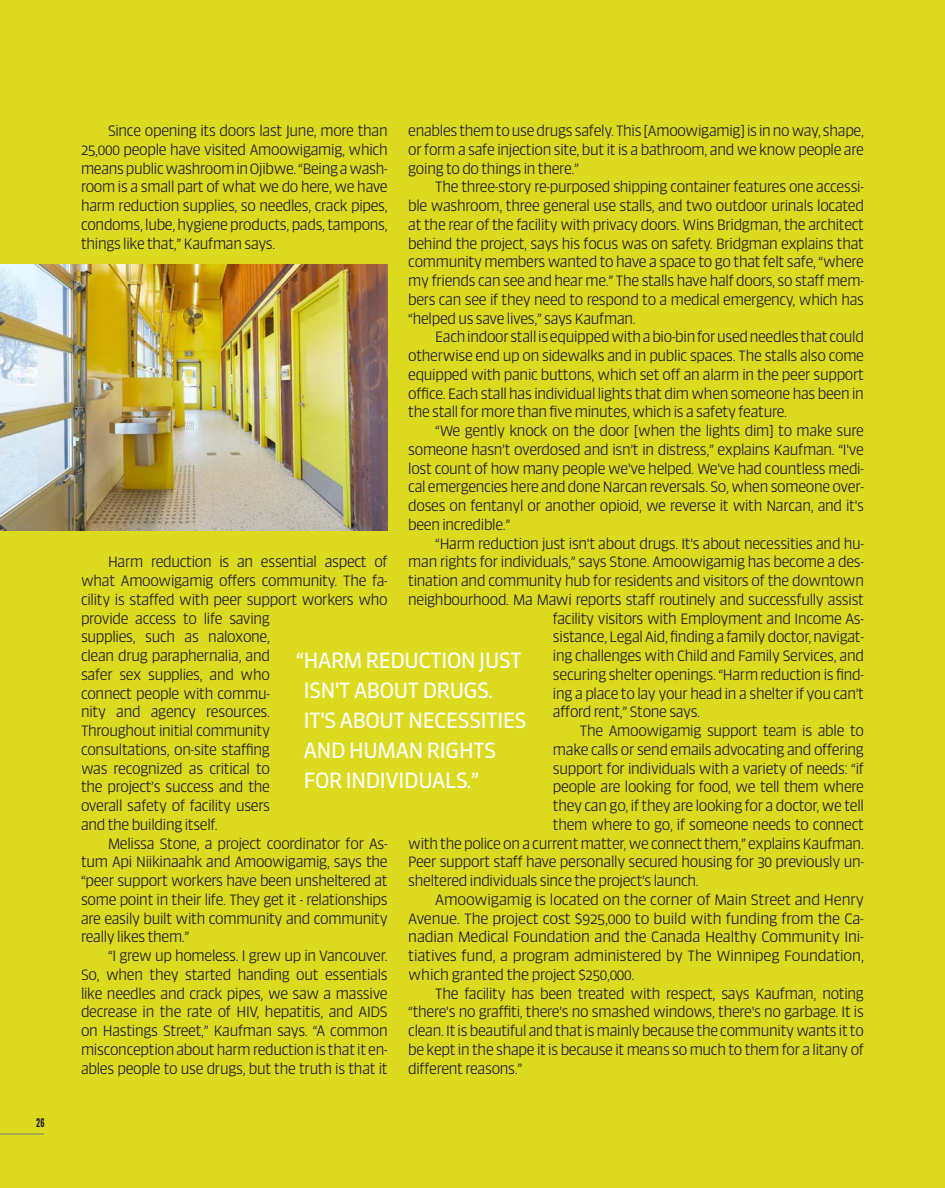
<style>
.page{position:relative;width:945px;height:1188px;background:#dcda1f}
.page>*{position:absolute;margin:0;border:0;box-sizing:border-box;transform-origin:0 0}
.Magazine_Pull_Quote{font:21px/30px "Sanuk Big Pro";letter-spacing:-.01em;color:#fff}
.Magazine_Body_Copy{font:300 14.25px/18.8px "Sanuk Big Pro";letter-spacing:-.02em;color:#231f20;text-align:justify}
.t1{font:12px "League Gothic";color:#231f20}
</style>
<div class="page">
<hr style="left:0;top:1134px;width:44px;height:1px;background:#727f79">
<img style="left:0;top:265px;width:388px;height:266px">
<p class="t1" style="left:36px;top:1116px;width:10px">26</p>
<p class="Magazine_Body_Copy" style="left:81px;top:121px;width:308px;text-indent:27px">Since opening its doors last June, more than 25,000 people have visited Amoowigamig, which means public washroom in Ojibwe. “Being a wash&shy;room is a small part of what we do here, we have harm reduction supplies, so needles, crack pipes, condoms, lube, hygiene products, pads, tampons, things like that,” Kaufman says.</p>
<p class="Magazine_Body_Copy" style="left:408px;top:121px;width:457px">enables them to use drugs safely. This [Amoowigamig] is in no way, shape, or form a safe injection site, but it is a bathroom, and we know people are going to do things in there.”</p>
<p class="Magazine_Body_Copy" style="left:408px;top:177px;width:457px;text-indent:27px">The three-story re-purposed shipping container features one accessi&shy;ble washroom, three general use stalls, and two outdoor urinals located at the rear of the facility with privacy doors. Wins Bridgman, the architect behind the project, says his focus was on safety. Bridgman explains that community members wanted to have a space to go that felt safe, “where my friends can see and hear me.” The stalls have half doors, so staff mem&shy;bers can see if they need to respond to a medical emergency, which has “helped us save lives,” says Kaufman.</p>
<p class="Magazine_Body_Copy" style="left:408px;top:327px;width:457px;text-indent:27px">Each indoor stall is equipped with a bio-bin for used needles that could otherwise end up on sidewalks and in public spaces. The stalls also come equipped with panic buttons, which set off an alarm in the peer support office. Each stall has individual lights that dim when someone has been in the stall for more than five minutes, which is a safety feature.</p>
<p class="Magazine_Body_Copy" style="left:408px;top:421px;width:457px;text-indent:27px">“We gently knock on the door [when the lights dim] to make sure someone hasn’t overdosed and isn’t in distress,” explains Kaufman. “I've lost count of how many people we've helped. We've had countless medi&shy;cal emergencies here and done Narcan reversals. So, when someone over&shy;doses on fentanyl or another opioid, we reverse it with Narcan, and it's been incredible.”</p>
<p class="Magazine_Body_Copy" style="left:435px;top:534px;width:430px">“Harm reduction just isn't about drugs. It's about necessities and hu-</p>
<p class="Magazine_Body_Copy" style="left:408px;top:552px;width:457px">man rights for individuals,” says Stone. Amoowigamig has become a des-</p>
<p class="Magazine_Body_Copy" style="left:408px;top:571px;width:457px">tination and community hub for residents and visitors of the downtown</p>
<p class="Magazine_Body_Copy" style="left:408px;top:590px;width:457px">neighbourhood. Ma Mawi reports staff routinely and successfully assist</p>
<p class="Magazine_Body_Copy" style="left:553px;top:609px;width:313px">facility visitors with Employment and Income As-</p>
<p class="Magazine_Body_Copy" style="left:553px;top:627px;width:313px">sistance, Legal Aid, finding a family doctor, navigat-</p>
<p class="Magazine_Body_Copy" style="left:553px;top:646px;width:313px">ing challenges with Child and Family Services, and</p>
<p class="Magazine_Body_Copy" style="left:553px;top:665px;width:313px">securing shelter openings. “Harm reduction is find-</p>
<p class="Magazine_Body_Copy" style="left:553px;top:684px;width:313px">ing a place to lay your head in a shelter if you can’t</p>
<p class="Magazine_Body_Copy" style="left:553px;top:702px;width:149px">afford rent,” Stone says.</p>
<p class="Magazine_Body_Copy" style="left:580px;top:721px;width:286px">The Amoowigamig support team is able to</p>
<p class="Magazine_Body_Copy" style="left:553px;top:740px;width:313px">make calls or send emails advocating and offering</p>
<p class="Magazine_Body_Copy" style="left:553px;top:759px;width:313px">support for individuals with a variety of needs: “if</p>
<p class="Magazine_Body_Copy" style="left:553px;top:777px;width:313px">people are looking for food, we tell them where</p>
<p class="Magazine_Body_Copy" style="left:553px;top:796px;width:313px">they can go, if they are looking for a doctor, we tell</p>
<p class="Magazine_Body_Copy" style="left:553px;top:815px;width:313px">them where to go, if someone needs to connect</p>
<p class="Magazine_Body_Copy" style="left:408px;top:834px;width:457px">with the police on a current matter, we connect them,” explains Kaufman.</p>
<p class="Magazine_Body_Copy" style="left:408px;top:852px;width:457px">Peer support staff have personally secured housing for 30 previously un-</p>
<p class="Magazine_Body_Copy" style="left:408px;top:871px;width:292px">sheltered individuals since the project’s launch.</p>
<p class="Magazine_Body_Copy" style="left:408px;top:890px;width:457px;text-indent:27px">Amoowigamig is located on the corner of Main Street and Henry Avenue. The project cost $925,000 to build with funding from the Ca&shy;nadian Medical Foundation and the Canada Healthy Community Ini&shy;tiatives fund, a program administered by The Winnipeg Foundation, which granted the project $250,000.</p>
<p class="Magazine_Body_Copy" style="left:408px;top:984px;width:457px;text-indent:27px">The facility has been treated with respect, says Kaufman, noting “there's no graffiti, there's no smashed windows, there's no garbage. It is clean. It is beautiful and that is mainly because the community wants it to be kept in the shape it is because it means so much to them for a litany of different reasons.”</p>
<p class="Magazine_Body_Copy" style="left:81px;top:552px;width:308px;text-align:left;text-indent:27px">Harm reduction is an essential aspect of what Amoowigamig offers community. The fa&shy;cility is staffed with peer support workers who provide access to life saving<br>supplies, such as naloxone,<br>clean drug paraphernalia, and<br>safer sex supplies, and who<br>connect people with commu-<br>nity and agency resources.<br>Throughout initial community<br>consultations, on-site staffing<br>was recognized as critical to<br>the project’s success and the<br>overall safety of facility users<br>and the building itself.</p>
<p class="Magazine_Body_Copy" style="left:81px;top:834px;width:308px;text-indent:27px">Melissa Stone, a project coordinator for As&shy;tum Api Niikinaahk and Amoowigamig, says the “peer support workers have been unsheltered at some point in their life. They get it - relationships are easily built with community and community really likes them.”</p>
<p class="Magazine_Body_Copy" style="left:81px;top:946px;width:308px;text-indent:27px">“I grew up homeless. I grew up in Vancouver.<br>So, when they started handing out essentials like needles and crack pipes, we saw a massive decrease in the rate of HIV, hepatitis, and AIDS on Hastings Street,” Kaufman says. “A common misconception about harm reduction is that it en&shy;ables people to use drugs, but the truth is that it</p>
<p class="Magazine_Pull_Quote" style="left:304px;top:645px;width:224px;text-indent:-8px">“HARM REDUCTION JUST<br>ISN'T ABOUT DRUGS.<br>IT'S ABOUT NECESSITIES<br>AND HUMAN RIGHTS<br>FOR INDIVIDUALS.”</p>
</div>
